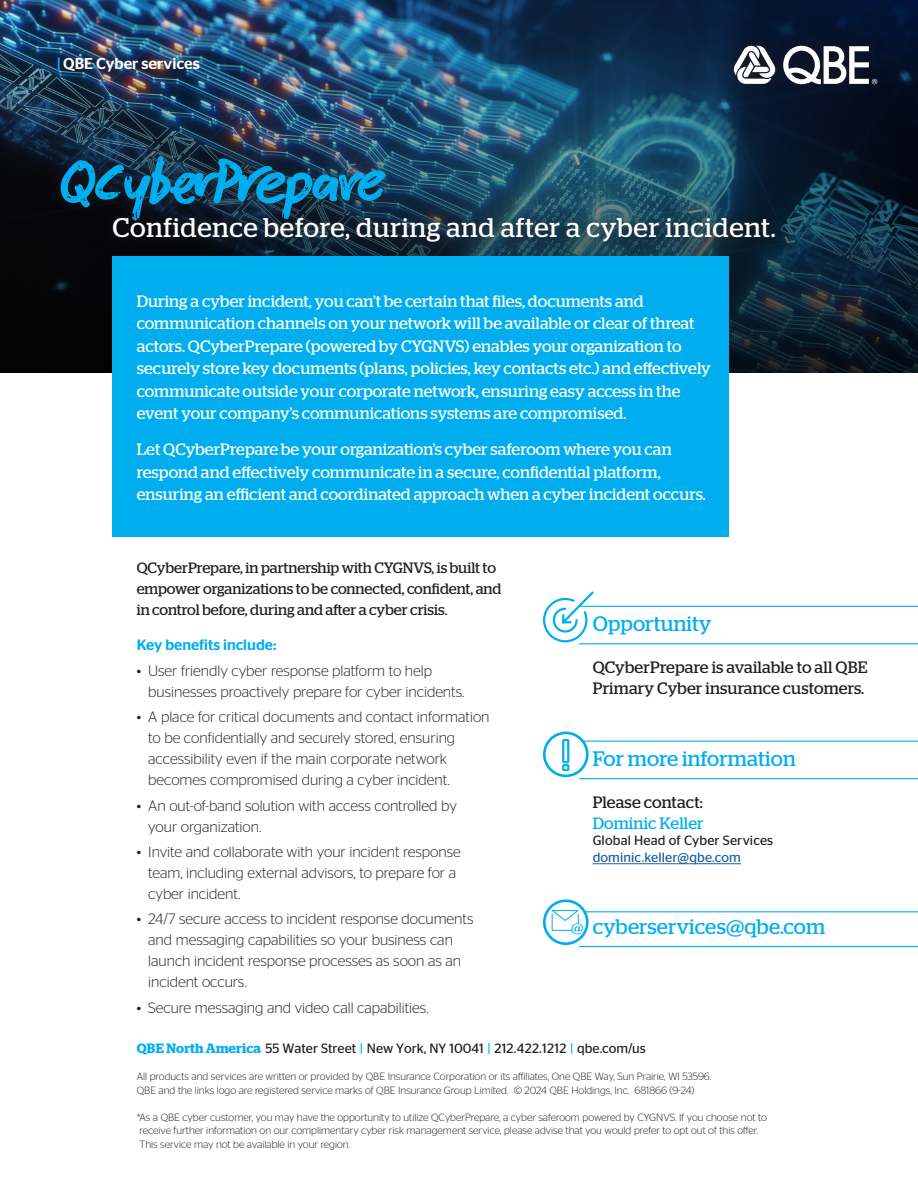
<style>
.page{position:relative;width:918px;height:1188px;background:#fff}
.page>*{position:absolute;margin:0;border:0;box-sizing:border-box;transform-origin:0 0}
.t1{font:73.5px "Markerfield";color:#00aeef}
.t2{font:27px "Stag";letter-spacing:.03em;color:#fff}
.Section_Head{font:21px "Stag";letter-spacing:.01em;color:#00aeef}
.t3{font:16.5px/22.5px "Stag";color:#fff}
.Bullet_List{font:16.5px/21px "Stag";letter-spacing:.01em;color:#231f20}
.Bullet_List-2{font:16.5px "Stag";letter-spacing:.01em;color:#00aeef}
.t4{font:500 15.75px "Stag Sans";color:#fff}
.Bullet_List-3{font:300 15px/21px "Stag Sans";color:#231f20}
.Section_Head-2{font:15px/21px "Stag";color:#231f20}
.Section_Head-3{font:500 15px "Stag Sans";color:#00aeef}
.Bullet_List-4{font:13.5px "Stag Sans";letter-spacing:.005em;color:#231f20}
.Bullet_List-5{font:13.5px "Stag Sans";letter-spacing:.01em;color:#175d9e}
.Disclaimer{font:300 10.5px/13.5px "Stag Sans";color:#231f20}
.s1{color:#00aeef}
.s2{font-family:"Stag";font-weight:600;color:#00aeef}
</style>
<div class="page">
<img style="left:0;top:0;width:918px;height:373px">
<div style="left:716px;top:28px;width:178px;height:75px;background:#231f20;opacity:.75"></div>
<svg style="left:734px;top:41px;width:143px;height:43px"></svg>
<div style="left:112px;top:257px;width:617px;height:280px;background:#00aeef"></div>
<hr style="left:579px;top:606px;width:339px;height:1px;background:#00aeef">
<hr style="left:579px;top:643px;width:339px;height:1px;background:#00aeef">
<svg style="left:543px;top:591px;width:53px;height:52px"></svg>
<hr style="left:593px;top:863px;width:148px;height:1px;background:#175d9e">
<hr style="left:583px;top:741px;width:335px;height:1px;background:#00aeef">
<hr style="left:579px;top:778px;width:339px;height:1px;background:#00aeef">
<svg style="left:543px;top:731px;width:46px;height:47px"></svg>
<hr style="left:583px;top:911px;width:335px;height:1px;background:#00aeef">
<hr style="left:579px;top:946px;width:339px;height:1px;background:#00aeef">
<svg style="left:543px;top:899px;width:46px;height:46px"></svg>
<div style="left:45px;top:44px;width:167px;height:40px;background:#231f20;opacity:.75"></div>
<svg style="left:47px;top:140px;width:351px;height:96px;background:#192a3c"></svg>
<div style="left:100px;top:206px;width:686px;height:49px;background:#231f20;opacity:.75"></div>
<p class="t4" style="left:58px;top:54px;width:144px"><span class="s1">|</span> QBE Cyber services</p>
<p class="t1" style="left:57px;top:138px;width:327px;rotate:-1deg">QCyberPre pare</p>
<p class="t2" style="left:112px;top:212px;width:665px">Confidence before, during and after a cyber incident.</p>
<p class="t3" style="left:137px;top:289px;width:576px">During a cyber incident, you can’t be certain that files, documents and communication channels on your network will be available or clear of threat actors. QCyberPrepare (powered by CYGNVS) enables your organization to securely store key documents (plans, policies, key contacts etc.) and effectively communicate outside your corporate network, ensuring easy access in the event your company’s communications systems are compromised.</p>
<p class="t3" style="left:137px;top:438px;width:571px">Let QCyberPrepare be your organization’s cyber saferoom where you can respond and effectively communicate in a secure, confidential platform, ensuring an efficient and coordinated approach when a cyber incident occurs.</p>
<p class="Section_Head-2" style="left:137px;top:557px;width:366px">QCyberPrepare, in partnership with CYGNVS, is built to empower organizations to be connected, confident, and in control before, during and after a cyber crisis.</p>
<p class="Section_Head-3" style="left:137px;top:636px;width:141px">Key benefits include:</p>
<p class="Bullet_List-3" style="left:148px;top:660px;width:318px;text-indent:-12px">• User friendly cyber response platform to help businesses proactively prepare for cyber incidents.</p>
<p class="Bullet_List-3" style="left:148px;top:706px;width:343px;text-indent:-12px">• A place for critical documents and contact information to be confidentially and securely stored, ensuring accessibility even if the main corporate network becomes compromised during a cyber incident.</p>
<p class="Bullet_List-3" style="left:148px;top:795px;width:310px;text-indent:-12px">• An out-of-band solution with access controlled by your organization.</p>
<p class="Bullet_List-3" style="left:148px;top:841px;width:314px;text-indent:-12px">• Invite and collaborate with your incident response team, including external advisors, to prepare for a cyber incident.</p>
<p class="Bullet_List-3" style="left:148px;top:908px;width:327px;text-indent:-12px">• 24/7 secure access to incident response documents and messaging capabilities so your business can launch incident response processes as soon as an incident occurs.</p>
<p class="Bullet_List-3" style="left:137px;top:997px;width:293px">• Secure messaging and video call capabilities.</p>
<p class="Section_Head" style="left:593px;top:612px;width:120px">Opportunity</p>
<p class="Bullet_List" style="left:593px;top:656px;width:276px">QCyberPrepare is available to all QBE<br>Primary Cyber insurance customers.</p>
<p class="Section_Head" style="left:593px;top:747px;width:205px">For more information</p>
<p class="Bullet_List" style="left:593px;top:791px;width:112px">Please contact:</p>
<p class="Bullet_List-2" style="left:593px;top:813px;width:113px">Dominic Keller</p>
<p class="Bullet_List-4" style="left:593px;top:833px;width:182px">Global Head of Cyber Services</p>
<p class="Bullet_List-5" style="left:593px;top:849px;width:150px">dominic.keller@qbe.com</p>
<p class="Section_Head" style="left:593px;top:915px;width:234px">cyberservices@qbe.com</p>
<p class="Bullet_List-4" style="left:137px;top:1041px;width:511px"><span class="s2">QBE North America</span> 55 Water Street <span class="s1">|</span> New York, NY 10041 <span class="s1">|</span> 212.422.1212 <span class="s1">|</span> qbe.com/us</p>
<p class="Disclaimer" style="left:137px;top:1070px;width:576px">All products and services are written or provided by QBE Insurance Corporation or its affiliates, One QBE Way, Sun Prairie, WI 53596.<br>QBE and the links logo are registered service marks of QBE Insurance Group Limited. © 2024 QBE Holdings, Inc. 681866 (9-24)</p>
<p class="Disclaimer" style="left:137px;top:1110px;width:632px">*As a QBE cyber customer, you may have the opportunity to utilize QCyberPrepare, a cyber saferoom powered by CYGNVS. If you choose not to receive further information on our complimentary cyber risk management service, please advise that you would prefer to opt out of this offer.<br>This service may not be available in your region.</p>
</div>
